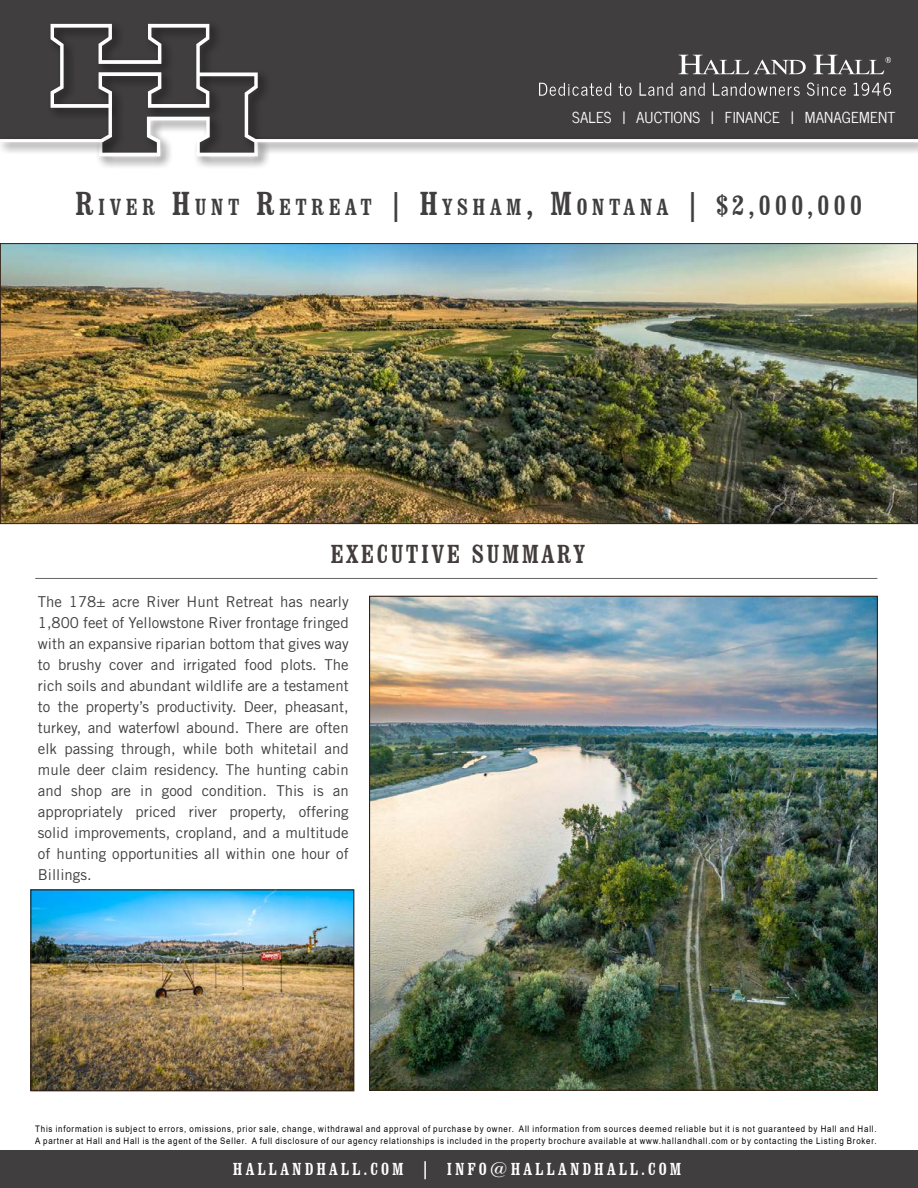
<style>
.page{position:relative;width:918px;height:1188px;background:#fff}
.page>*{position:absolute;margin:0;border:0;box-sizing:border-box;transform-origin:0 0}
.t1{font:condensed 27px "Clarendon BT";letter-spacing:.09em;color:#433c3c}
.t2{font:condensed 24.15px "Clarendon BT";letter-spacing:.185em;color:#403e3e}
.t3{font:condensed 18px "Clarendon BT";letter-spacing:.17em;color:#fff}
.t4{font:15.15px "News Cycle";letter-spacing:.01em;color:#fff}
.t5{font:15px/21px "Trade Gothic LT Std";color:#403e3e;text-align:justify}
.t6{font:9px/12px "Arial";letter-spacing:.1em;color:#000;scale:.88 1}
.s1{font-size:34.5px}
.s2{font-size:30px}
.s3{font-size:28.5px}
</style>
<div class="page">
<div style="left:0;top:0;width:918px;height:153px;background:#403e3e"></div>
<div style="left:0;top:1151px;width:918px;height:37px;background:#403e3e"></div>
<div style="left:47px;top:20px;width:224px;height:150px;background:#000;opacity:.6"></div>
<svg style="left:0;top:24px;width:918px;height:144px"></svg>
<img style="left:2px;top:245px;width:914px;height:277px">
<hr style="left:35px;top:578px;width:842px;height:1px;background:#433c3c">
<img style="left:371px;top:598px;width:505px;height:491px">
<img style="left:32px;top:891px;width:320px;height:198px">
<div style="left:30px;top:889px;width:324px;height:202px;border:1px solid #342117"></div>
<p class="t4" style="left:572px;top:104px;width:325px">SALES | AUCTIONS | FINANCE | MANAGEMENT</p>
<h2 class="t2" style="left:75px;top:192px;width:789px"><span class="s1">R</span>IVER <span class="s1">H</span>UNT <span class="s1">R</span>ETREAT <span class="s2">|</span> <span class="s1">H</span>YSHAM<span class="s1">, M</span>ONTANA <span class="s2">|</span> <span class="s3">$2,000,000</span></h2>
<h1 class="t1" style="left:330px;top:537px;width:256px">EXECUTIVE SUMMARY</h1>
<p class="t5" style="left:38px;top:591px;width:312px">The 178± acre River Hunt Retreat has nearly 1,800 feet of Yellowstone River frontage fringed with an expansive riparian bottom that gives way to brushy cover and irrigated food plots. The rich soils and abundant wildlife are a testament to the property’s productivity. Deer, pheasant, turkey, and waterfowl abound. There are often elk passing through, while both whitetail and mule deer claim residency. The hunting cabin and shop are in good condition. This is an appropriately priced river property, offering solid improvements, cropland, and a multitude of hunting opportunities all within one hour of Billings.</p>
<p class="t6" style="left:35px;top:1123px;width:958px">This information is subject to errors, omissions, prior sale, change, withdrawal and approval of purchase by owner. All information from sources deemed reliable but it is not guaranteed by Hall and Hall.<br>A partner at Hall and Hall is the agent of the Seller. A full disclosure of our agency relationships is included in the property brochure available at www.hallandhall.com or by contacting the Listing Broker.</p>
<p class="t3" style="left:233px;top:1158px;width:450px">HALLANDHALL.COM | INFO@HALLANDHALL.COM</p>
</div>
